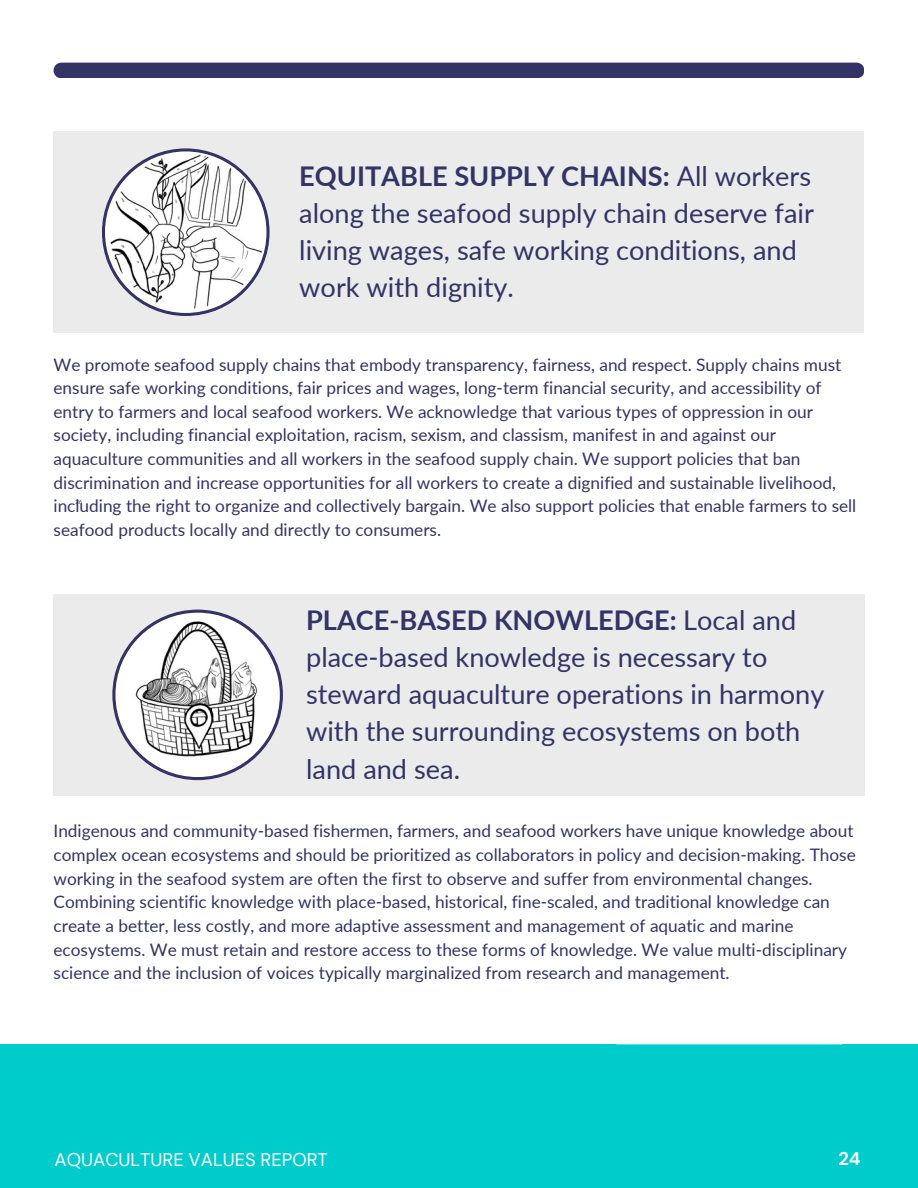
<style>
.page{position:relative;width:918px;height:1188px;background:#fff}
.page>*{position:absolute;margin:0;border:0;box-sizing:border-box;transform-origin:0 0}
.t1{font:27.15px/37.2px "Lato";color:#336}
.t2{font:18.3px "DM Sans";color:#fff}
.t3{font:700 18.3px "DM Sans";color:#fff}
.t4{font:17.25px/23.7px "Lato";color:#336}
.t5{font:6px "Lato";color:#336}
.s1{font-weight:700}
</style>
<div class="page">
<div style="left:0;top:1044px;width:918px;height:144px;background:#0cc"></div>
<div style="left:54px;top:131px;width:810px;height:202px;background:#ebebeb"></div>
<div style="left:54px;top:63px;width:810px;height:15px;background:#336"></div>
<svg style="left:102px;top:148px;width:168px;height:168px"></svg>
<div style="left:54px;top:594px;width:811px;height:202px;background:#ebebeb"></div>
<svg style="left:112px;top:610px;width:171px;height:170px"></svg>
<p class="t1" style="left:299px;top:157px;width:516px"><span class="s1">EQUITABLE SUPPLY CHAINS:</span> All workers along the seafood supply chain deserve fair living wages, safe working conditions, and work with dignity.</p>
<p class="t4" style="left:54px;top:352px;width:804px">We promote seafood supply chains that embody transparency, fairness, and respect. Supply chains must ensure safe working conditions, fair prices and wages, long-term financial security, and accessibility of entry to farmers and local seafood workers. We acknowledge that various types of oppression in our society, including financial exploitation, racism, sexism, and classism, manifest in and against our aquaculture communities and all workers in the seafood supply chain. We support policies that ban discrimination and increase opportunities for all workers to create a dignified and sustainable livelihood, including the right to organize and collectively bargain. We also support policies that enable farmers to sell seafood products locally and directly to consumers.</p>
<p class="t5" style="left:75px;top:498px;width:8px">26</p>
<p class="t1" style="left:306px;top:601px;width:520px"><span class="s1">PLACE-BASED KNOWLEDGE:</span> Local and place-based knowledge is necessary to steward aquaculture operations in harmony with the surrounding ecosystems on both land and sea.</p>
<p class="t4" style="left:54px;top:819px;width:804px">Indigenous and community-based fishermen, farmers, and seafood workers have unique knowledge about complex ocean ecosystems and should be prioritized as collaborators in policy and decision-making. Those working in the seafood system are often the first to observe and suffer from environmental changes.<br>Combining scientific knowledge with place-based, historical, fine-scaled, and traditional knowledge can create a better, less costly, and more adaptive assessment and management of aquatic and marine ecosystems. We must retain and restore access to these forms of knowledge. We value multi-disciplinary science and the inclusion of voices typically marginalized from research and management.</p>
<p class="t2" style="left:55px;top:1148px;width:275px">AQUACULTURE VALUES REPORT</p>
<p class="t3" style="left:838px;top:1147px;width:24px">24</p>
</div>
